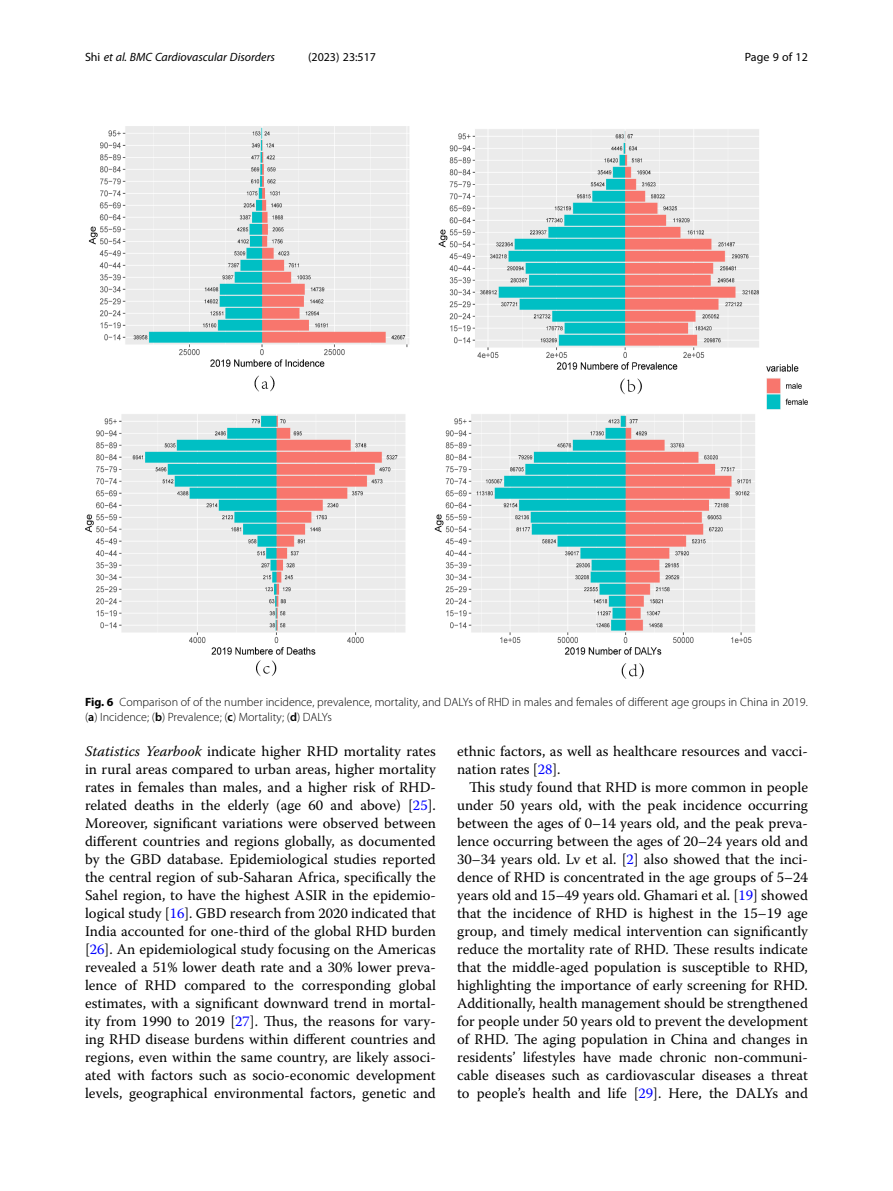
<style>
.page{position:relative;width:893px;height:1191px;background:#fff}
.page>*{position:absolute;margin:0;border:0;box-sizing:border-box;transform-origin:0 0}
.Body_Text_Indent{font:14.7px/18px "Warnock Pro";color:#000;text-align:justify}
.Figure_Caption{font:300 12px/15px "Myriad Pro";color:#000}
.t1{font:italic 12px "Myriad Pro";color:#000}
.t2{font:12px "Myriad Pro";color:#000}
.s1{font-style:normal}
.s2{font-weight:700}
.s3{font-weight:600}
.s4{font-style:italic}
.s5{color:#00f}
</style>
<div class="page">
<img style="left:85px;top:126px;width:723px;height:553px">
<p class="t1" style="left:85px;top:50px;width:191px"><span class="s1">Shi</span> et al. BMC Cardiovascular Disorders</p>
<p class="t2" style="left:308px;top:50px;width:70px">(2023) 23:517</p>
<p class="t2" style="left:745px;top:50px;width:65px">Page 9 of 12</p>
<p class="Figure_Caption" style="left:85px;top:694px;width:724px"><span class="s2">Fig. 6</span> Comparison of of the number incidence, prevalence, mortality, and DALYs of RHD in males and females of different age groups in China in 2019. (<span class="s3">a</span>) Incidence; (<span class="s3">b</span>) Prevalence; (<span class="s3">c</span>) Mortality; (<span class="s3">d</span>) DALYs</p>
<p class="Body_Text_Indent" style="left:85px;top:742px;width:352px"><span class="s4">Statistics Yearbook</span> indicate higher RHD mortality rates in rural areas compared to urban areas, higher mortality rates in females than males, and a higher risk of RHD&shy;related deaths in the elderly (age 60 and above) [<span class="s5">25</span>].<br>Moreover, significant variations were observed between different countries and regions globally, as documented by the GBD database. Epidemiological studies reported the central region of sub-Saharan Africa, specifically the Sahel region, to have the highest ASIR in the epidemio&shy;logical study [<span class="s5">16</span>]. GBD research from 2020 indicated that India accounted for one-third of the global RHD burden [<span class="s5">26</span>]. An epidemiological study focusing on the Americas revealed a 51% lower death rate and a 30% lower preva&shy;lence of RHD compared to the corresponding global estimates, with a significant downward trend in mortal&shy;ity from 1990 to 2019 [<span class="s5">27</span>]. Thus, the reasons for vary&shy;ing RHD disease burdens within different countries and regions, even within the same country, are likely associ&shy;ated with factors such as socio-economic development levels, geographical environmental factors, genetic and</p>
<p class="Body_Text_Indent" style="left:457px;top:742px;width:352px">ethnic factors, as well as healthcare resources and vacci&shy;nation rates [<span class="s5">28</span>].</p>
<p class="Body_Text_Indent" style="left:457px;top:778px;width:352px;text-indent:12px">This study found that RHD is more common in people under 50 years old, with the peak incidence occurring between the ages of 0–14 years old, and the peak preva&shy;lence occurring between the ages of 20–24 years old and 30–34 years old. Lv et al. [<span class="s5">2</span>] also showed that the inci&shy;dence of RHD is concentrated in the age groups of 5–24 years old and 15–49 years old. Ghamari et al. [<span class="s5">19</span>] showed that the incidence of RHD is highest in the 15–19 age group, and timely medical intervention can significantly reduce the mortality rate of RHD. These results indicate that the middle-aged population is susceptible to RHD, highlighting the importance of early screening for RHD.<br>Additionally, health management should be strengthened for people under 50 years old to prevent the development of RHD. The aging population in China and changes in residents’ lifestyles have made chronic non-communi&shy;cable diseases such as cardiovascular diseases a threat to people’s health and life [<span class="s5">29</span>]. Here, the DALYs and</p>
</div>
